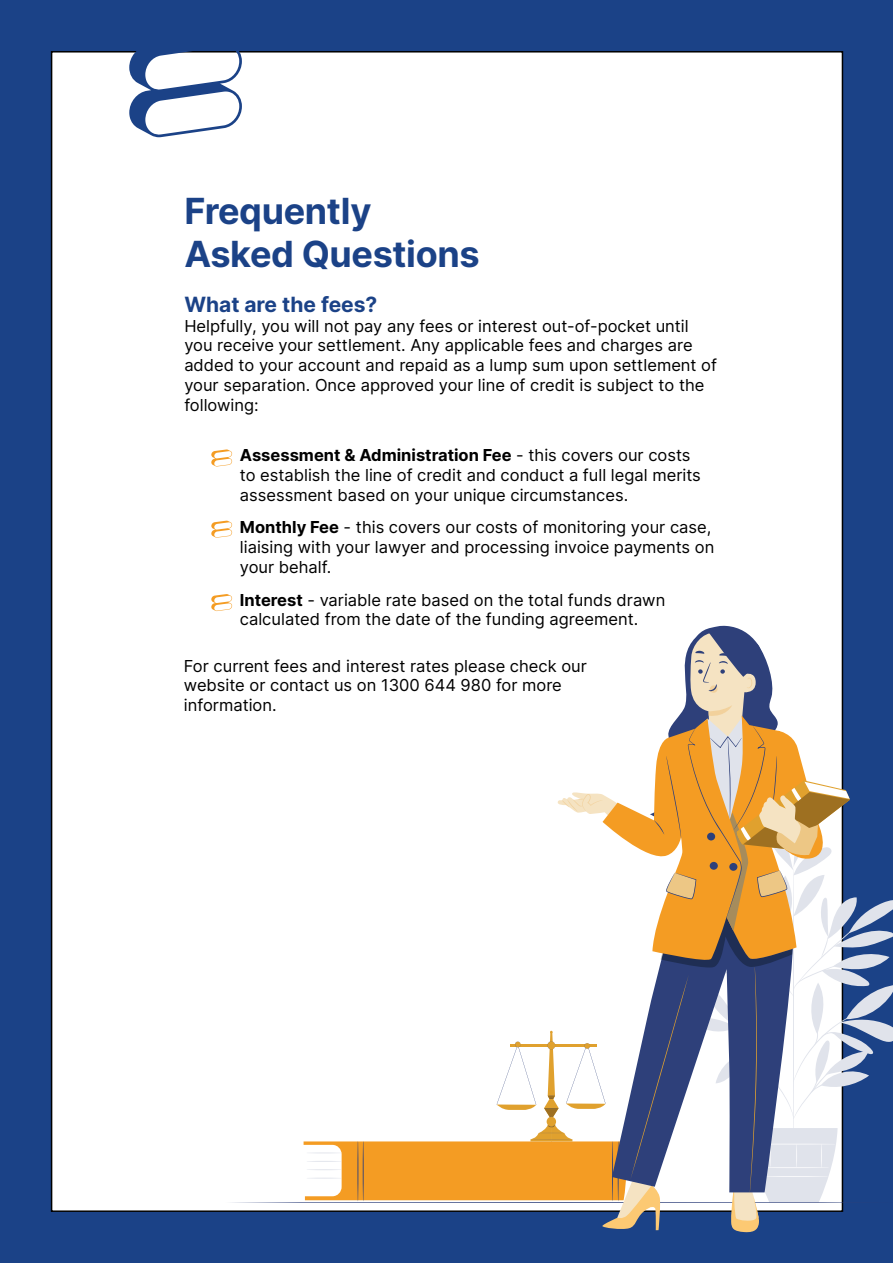
<style>
.page{position:relative;width:893px;height:1263px;background:#1b4287}
.page>*{position:absolute;margin:0;border:0;box-sizing:border-box;transform-origin:0 0}
.t1{font:700 36px/43.2px "Inter";letter-spacing:-.01em;color:#1b4287}
.t2{font:700 21px "Inter";color:#1b4287}
.t3{font:16.5px/19.8px "Inter";color:#000}
.s1{font-weight:700}
</style>
<div class="page">
<div style="left:52px;top:52px;width:790px;height:1159px;background:#fff"></div>
<svg style="left:129px;top:51px;width:113px;height:86px"></svg>
<svg style="left:211px;top:449px;width:21px;height:17px"></svg>
<svg style="left:211px;top:521px;width:21px;height:17px"></svg>
<svg style="left:211px;top:594px;width:21px;height:17px"></svg>
<svg style="left:225px;top:625px;width:668px;height:608px"></svg>
<h1 class="t1" style="left:184px;top:189px;width:297px">Frequently<br>Asked Questions</h1>
<p class="t2" style="left:184px;top:289px;width:195px">What are the fees?</p>
<p class="t3" style="left:184px;top:315px;width:534px">Helpfully, you will not pay any fees or interest out-of-pocket until you receive your settlement. Any applicable fees and charges are added to your account and repaid as a lump sum upon settlement of your separation. Once approved your line of credit is subject to the following:</p>
<p class="t3" style="left:240px;top:445px;width:462px"><span class="s1">Assessment &amp; Administration Fee</span> - this covers our costs to establish the line of credit and conduct a full legal merits assessment based on your unique circumstances.</p>
<p class="t3" style="left:240px;top:517px;width:476px"><span class="s1">Monthly Fee</span> - this covers our costs of monitoring your case, liaising with your lawyer and processing invoice payments on your behalf.</p>
<p class="t3" style="left:240px;top:589px;width:427px"><span class="s1">Interest</span> - variable rate based on the total funds drawn calculated from the date of the funding agreement.</p>
<p class="t3" style="left:184px;top:655px;width:405px">For current fees and interest rates please check our website or contact us on 1300 644 980 for more information.</p>
</div>
